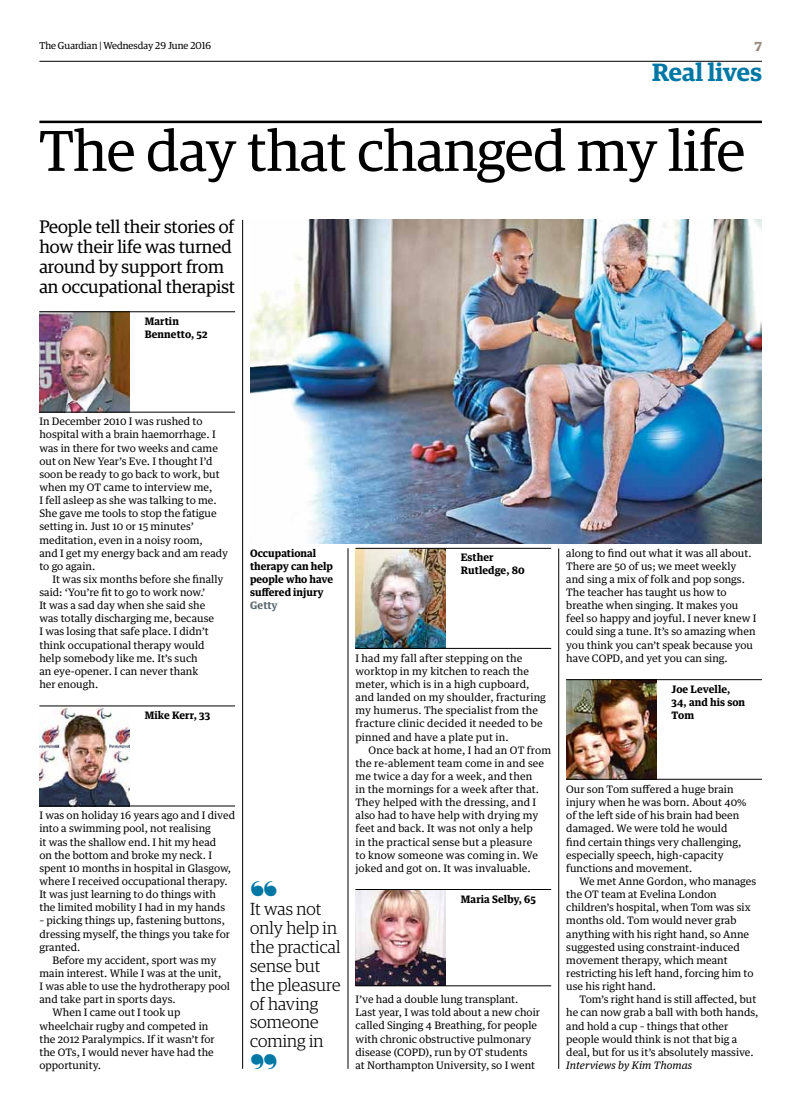
<style>
.page{position:relative;width:812px;height:1117px;background:#fff}
.page>*{position:absolute;margin:0;border:0;box-sizing:border-box;transform-origin:0 0}
.t1{font:57.5px "DE3 Display Egyptian";color:#000}
.t2{font:600 25px "DE5 Display Egyptian";letter-spacing:.005em;color:#0078a5}
.t3{font:18.12px/20px "DE3 Display Egyptian";color:#000}
.t4{font:300 17.5px/18.9px "DE2 Display Egyptian";letter-spacing:.005em;color:#000}
.t5{font:700 13.12px "DE6 Display Egyptian";color:#978c81;scale:1.05 1}
.t6{font:10.25px/13.1px "TE32 Text Egyptian";color:#000}
.t7{font:700 10.25px/13.1px "TE32 Text Egyptian";color:#000}
.t8{font:italic 10.25px "TE32 Text Egyptian";color:#000}
.t9{font:700 10.25px "TE32 Text Egyptian";color:#5a696f}
.t10{font:10px "DE3 Display Egyptian";color:#000}
</style>
<div class="page">
<hr style="left:39px;top:61px;width:722px;height:1px;background:#000">
<hr style="left:39px;top:121px;width:722px;height:2px;background:#000">
<img style="left:250px;top:220px;width:511px;height:323px">
<img style="left:39px;top:312px;width:91px;height:100px">
<img style="left:39px;top:706px;width:91px;height:99px">
<img style="left:355px;top:549px;width:90px;height:99px">
<img style="left:355px;top:890px;width:90px;height:95px">
<img style="left:566px;top:680px;width:90px;height:99px">
<hr style="left:242px;top:220px;width:1px;height:848px;background:#000">
<hr style="left:347px;top:548px;width:1px;height:520px;background:#000">
<hr style="left:558px;top:548px;width:1px;height:520px;background:#000">
<hr style="left:566px;top:779px;width:195px;height:1px;background:#000">
<hr style="left:566px;top:679px;width:195px;height:1px;background:#000">
<hr style="left:355px;top:889px;width:196px;height:1px;background:#000">
<hr style="left:355px;top:985px;width:196px;height:1px;background:#000">
<hr style="left:39px;top:705px;width:196px;height:1px;background:#000">
<hr style="left:39px;top:805px;width:196px;height:1px;background:#000">
<hr style="left:355px;top:648px;width:196px;height:1px;background:#000">
<hr style="left:355px;top:548px;width:196px;height:1px;background:#000">
<hr style="left:39px;top:412px;width:196px;height:1px;background:#000">
<hr style="left:39px;top:311px;width:196px;height:1px;background:#000">
<p class="t10" style="left:39px;top:39px;width:173px">The Guardian | Wednesday 29 June 2016</p>
<p class="t5" style="left:754px;top:39px;width:9px">7</p>
<h2 class="t2" style="left:652px;top:58px;width:111px">Real lives</h2>
<h1 class="t1" style="left:39px;top:118px;width:707px">The day that changed my life</h1>
<h3 class="t3" style="left:39px;top:217px;width:197px">People tell their stories of how their life was turned around by support from an occupational therapist</h3>
<p class="t7" style="left:145px;top:313px;width:64px">Martin<br>Bennetto, 52</p>
<p class="t6" style="left:39px;top:414px;width:190px">In December 2010 I was rushed to hospital with a brain haemorrhage. I was in there for two weeks and came out on New Year’s Eve. I thought I’d soon be ready to go back to work, but when my OT came to interview me,<br>I fell asleep as she was talking to me.<br>She gave me tools to stop the fatigue setting in. Just 10 or 15 minutes’ meditation, even in a noisy room,<br>and I get my energy back and am ready to go again.</p>
<p class="t6" style="left:39px;top:571px;width:185px;text-indent:13px">It was six months before she finally said: ‘You’re fit to go to work now.’<br>It was a sad day when she said she was totally discharging me, because<br>I was losing that safe place. I didn’t think occupational therapy would help somebody like me. It’s such<br>an eye-opener. I can never thank<br>her enough.</p>
<p class="t7" style="left:145px;top:707px;width:67px">Mike Kerr, 33</p>
<p class="t6" style="left:39px;top:808px;width:197px">I was on holiday 16 years ago and I dived into a swimming pool, not realising<br>it was the shallow end. I hit my head<br>on the bottom and broke my neck. I spent 10 months in hospital in Glasgow, where I received occupational therapy.<br>It was just learning to do things with<br>the limited mobility I had in my hands</p>
<p class="t6" style="left:39px;top:913px;width:192px">– picking things up, fastening buttons, dressing myself, the things you take for granted.</p>
<p class="t6" style="left:53px;top:952px;width:165px">Before my accident, sport was my</p>
<p class="t6" style="left:39px;top:965px;width:183px">main interest. While I was at the unit,</p>
<p class="t6" style="left:39px;top:978px;width:192px">I was able to use the hydrotherapy pool</p>
<p class="t6" style="left:39px;top:991px;width:138px">and take part in sports days.</p>
<p class="t6" style="left:53px;top:1004px;width:129px">When I came out I took up</p>
<p class="t6" style="left:39px;top:1018px;width:170px">wheelchair rugby and competed in</p>
<p class="t6" style="left:39px;top:1031px;width:177px">the 2012 Paralympics. If it wasn’t for</p>
<p class="t6" style="left:39px;top:1044px;width:176px">the OTs, I would never have had the</p>
<p class="t6" style="left:39px;top:1057px;width:63px">opportunity.</p>
<p class="t7" style="left:250px;top:545px;width:85px">Occupational therapy can help people who have suffered injury</p>
<p class="t9" style="left:250px;top:597px;width:29px">Getty</p>
<p class="t7" style="left:460px;top:550px;width:65px">Esther<br>Rutledge, 80</p>
<h3 class="t4" style="left:250px;top:899px;width:92px">It was not only help in the practical sense but the pleasure of having someone coming in</h3>
<p class="t6" style="left:355px;top:650px;width:192px">I had my fall after stepping on the worktop in my kitchen to reach the meter, which is in a high cupboard, and landed on my shoulder, fracturing my humerus. The specialist from the fracture clinic decided it needed to be pinned and have a plate put in.</p>
<p class="t6" style="left:355px;top:742px;width:197px;text-indent:13px">Once back at home, I had an OT from the re-ablement team come in and see me twice a day for a week, and then<br>in the mornings for a week after that.<br>They helped with the dressing, and I also had to have help with drying my feet and back. It was not only a help<br>in the practical sense but a pleasure<br>to know someone was coming in. We joked and got on. It was invaluable.</p>
<p class="t7" style="left:460px;top:891px;width:77px">Maria Selby, 65</p>
<p class="t6" style="left:355px;top:991px;width:186px">I’ve had a double lung transplant.<br>Last year, I was told about a new choir called Singing 4 Breathing, for people with chronic obstructive pulmonary disease (COPD), run by OT students<br>at Northampton University, so I went</p>
<p class="t6" style="left:566px;top:545px;width:191px">along to find out what it was all about.<br>There are 50 of us; we meet weekly and sing a mix of folk and pop songs.<br>The teacher has taught us how to breathe when singing. It makes you feel so happy and joyful. I never knew I could sing a tune. It’s so amazing when you think you can’t speak because you have COPD, and yet you can sing.</p>
<p class="t7" style="left:671px;top:681px;width:75px">Joe Levelle,<br>34, and his son<br>Tom</p>
<p class="t6" style="left:566px;top:781px;width:182px">Our son Tom suffered a huge brain injury when he was born. About 40% of the left side of his brain had been damaged. We were told he would find certain things very challenging, especially speech, high-capacity functions and movement.</p>
<p class="t6" style="left:566px;top:873px;width:191px;text-indent:13px">We met Anne Gordon, who manages the OT team at Evelina London children’s hospital, when Tom was six months old. Tom would never grab anything with his right hand, so Anne suggested using constraint-induced movement therapy, which meant restricting his left hand, forcing him to use his right hand.</p>
<p class="t6" style="left:566px;top:991px;width:194px;text-indent:13px">Tom’s right hand is still affected, but he can now grab a ball with both hands, and hold a cup – things that other people would think is not that big a deal, but for us it’s absolutely massive.</p>
<p class="t8" style="left:566px;top:1056px;width:127px">Interviews by Kim Thomas</p>
</div>
